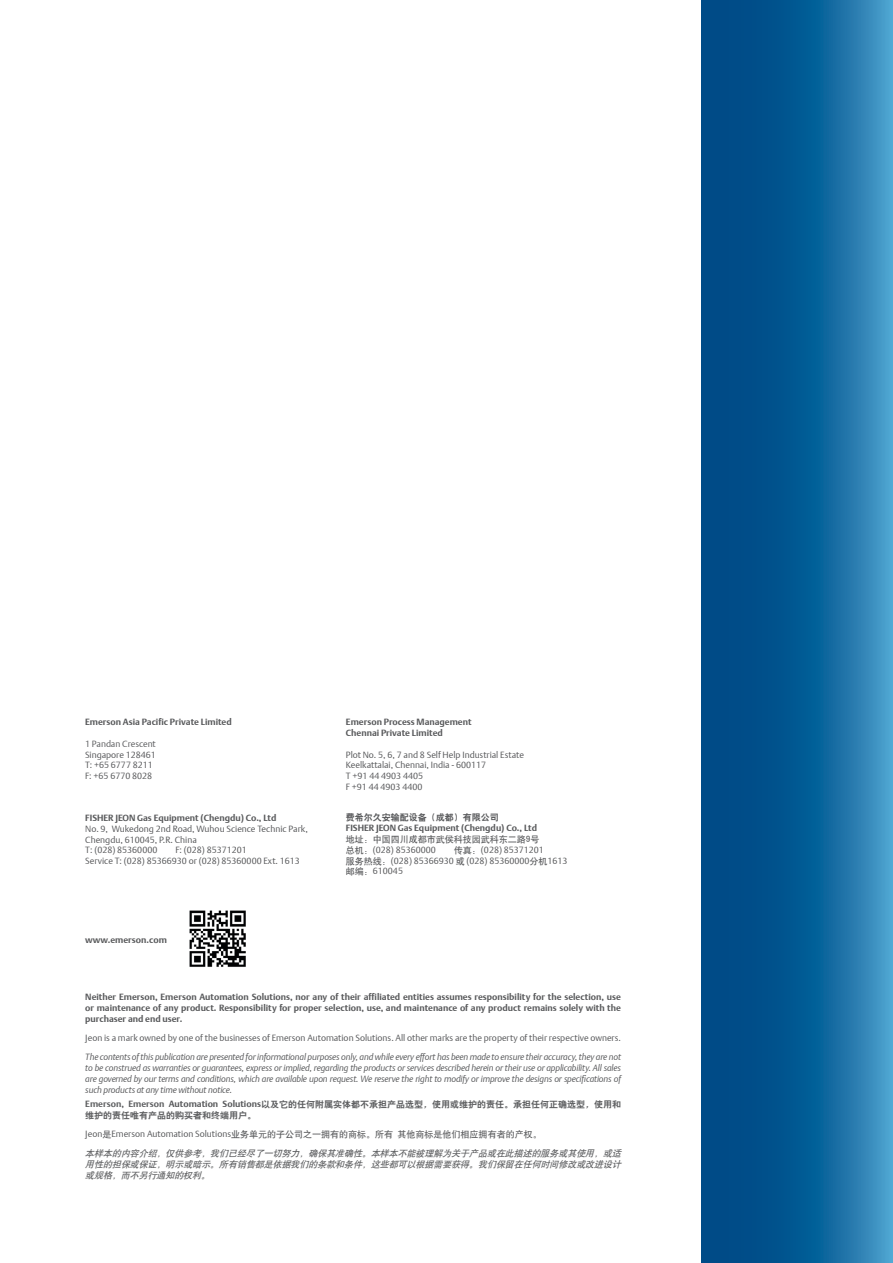
<style>
.page{position:relative;width:893px;height:1263px;background:#fff}
.page>*{position:absolute;margin:0;border:0;box-sizing:border-box;transform-origin:0 0}
.t1{font:9px/10.8px "DTL Argo T Light";color:#58595b}
.t2{font:italic 9px/10.8px "DTL Argo T Light";letter-spacing:-.015em;color:#58595b;text-align:justify}
.t3{font:700 9px/10.8px "DTL Argo T";color:#58595b;text-align:justify}
.t4{font:italic 9px/19.4px "H Yb 1 gj";color:#5d5e60}
.t5{font:9px/10.8px "H Yb 2 gj";color:#5d5e60}
.t6{font:9px "H Yb 1 gj";color:#58595b}
.t7{font:9px "H Yb 2 gj";color:#58595b}
.t8{font:9px "DTL Argo T Light";letter-spacing:-.005em;color:#5d5e60}
.s1{font-family:"H Yb 1 gj"}
.s2{font-family:"DTL Argo T";font-weight:700}
.s3{font-family:"DTL Argo T";font-weight:700;color:#58595b}
.s4{font-style:italic}
.s5{font-family:"DTL Argo T Light";font-style:normal;color:#58595b}
.s6{font-style:normal}
</style>
<div class="page">
<svg style="left:701px;top:0;width:192px;height:1263px;background:#0e6199"></svg>
<img style="left:189px;top:910px;width:57px;height:57px">
<p class="t3" style="left:85px;top:717px;width:148px">Emerson Asia Pacific Private Limited</p>
<p class="t8" style="left:85px;top:738px;width:72px">1 Pandan Crescent</p>
<p class="t1" style="left:85px;top:749px;width:72px">Singapore 128461<br>T: +65 6777 8211<br>F: +65 6770 8028</p>
<p class="t3" style="left:85px;top:812px;width:193px">FISHER JEON Gas Equipment (Chengdu) Co., Ltd</p>
<p class="t1" style="left:85px;top:823px;width:224px">No. 9, Wukedong 2nd Road, Wuhou Science Technic Park,<br>Chengdu, 610045, P.R. China<br>T: (028) 85360000</p>
<p class="t1" style="left:85px;top:845px;width:216px;text-indent:90px">F: (028) 85371201<br>Service T: (028) 85366930 or (028) 85360000 Ext. 1613</p>
<p class="t3" style="left:85px;top:934px;width:83px">www.emerson.com</p>
<p class="t3" style="left:346px;top:717px;width:127px">Emerson Process Management<br>Chennai Private Limited</p>
<p class="t1" style="left:346px;top:749px;width:180px">Plot No. 5, 6, 7 and 8 Self Help Industrial Estate<br>Keelkattalai, Chennai, India - 600117<br>T +91 44 4903 4405<br>F +91 44 4903 4400</p>
<p class="t7" style="left:346px;top:813px;width:154px">费希尔久安输配设备（成都）有限公司</p>
<p class="t3" style="left:346px;top:822px;width:193px">FISHER JEON Gas Equipment (Chengdu) Co., Ltd</p>
<p class="t6" style="left:346px;top:835px;width:195px">地址：中国四川成都市武侯科技园武科东二路9号</p>
<p class="t1" style="left:346px;top:844px;width:92px"><span class="s1">总机：</span>(028) 85360000</p>
<p class="t1" style="left:346px;top:844px;width:223px;text-indent:108px"><span class="s1">传真：</span>(028) 85371201<br><span class="s1">服务热线：</span>(028) 85366930 <span class="s1">或</span> (028) 85360000<span class="s1">分机</span>1613<span class="s1">邮编：</span>610045</p>
<p class="t3" style="left:85px;top:991px;width:537px">Neither Emerson, Emerson Automation Solutions, nor any of their affiliated entities assumes responsibility for the selection, use or maintenance of any product. Responsibility for proper selection, use, and maintenance of any product remains solely with the purchaser and end user.</p>
<p class="t1" style="left:85px;top:1032px;width:537px">Jeon is a mark owned by one of the businesses of Emerson Automation Solutions. All other marks are the property of their respective owners.</p>
<p class="t2" style="left:85px;top:1051px;width:537px">The contents of this publication are presented for informational purposes only, and while every effort has been made to ensure their accuracy, they are not to be construed as warranties or guarantees, express or implied, regarding the products or services described herein or their use or applicability. All sales are governed by our terms and conditions, which are available upon request. We reserve the right to modify or improve the designs or specifications of such products at any time without notice.</p>
<p class="t5" style="left:85px;top:1099px;width:537px"><span class="s2">Emerson, Emerson</span> <span class="s3">Automation Solutions</span>以及它的任何附属实体都不承担产品选型<span class="s4">，</span>使用或维护的责任。承担任何正确选型<span class="s4">，</span>使用和维护的责任唯有产品的购买者和终端用户。</p>
<p class="t4" style="left:85px;top:1125px;width:540px"><span class="s5">Jeon</span><span class="s6">是</span><span class="s5">Emerson Automation Solutions</span><span class="s6">业务单元的子公司之一拥有的商标。所有 其他商标是他们相应拥有者的产权。<br></span>本样本的内容介绍，仅供参考，我们已经尽了一切努力，确保其准确性。本样本不能被理解为关于产品或在此描述的服务或其使用，或适</p>
<p class="t4" style="left:85px;top:1159px;width:540px;line-height:10.8px">用性的担保或保证，明示或暗示。所有销售都是依据我们的条款和条件，这些都可以根据需要获得。我们保留在任何时间修改或改进设计或规格，而不另行通知的权利。</p>
</div>
